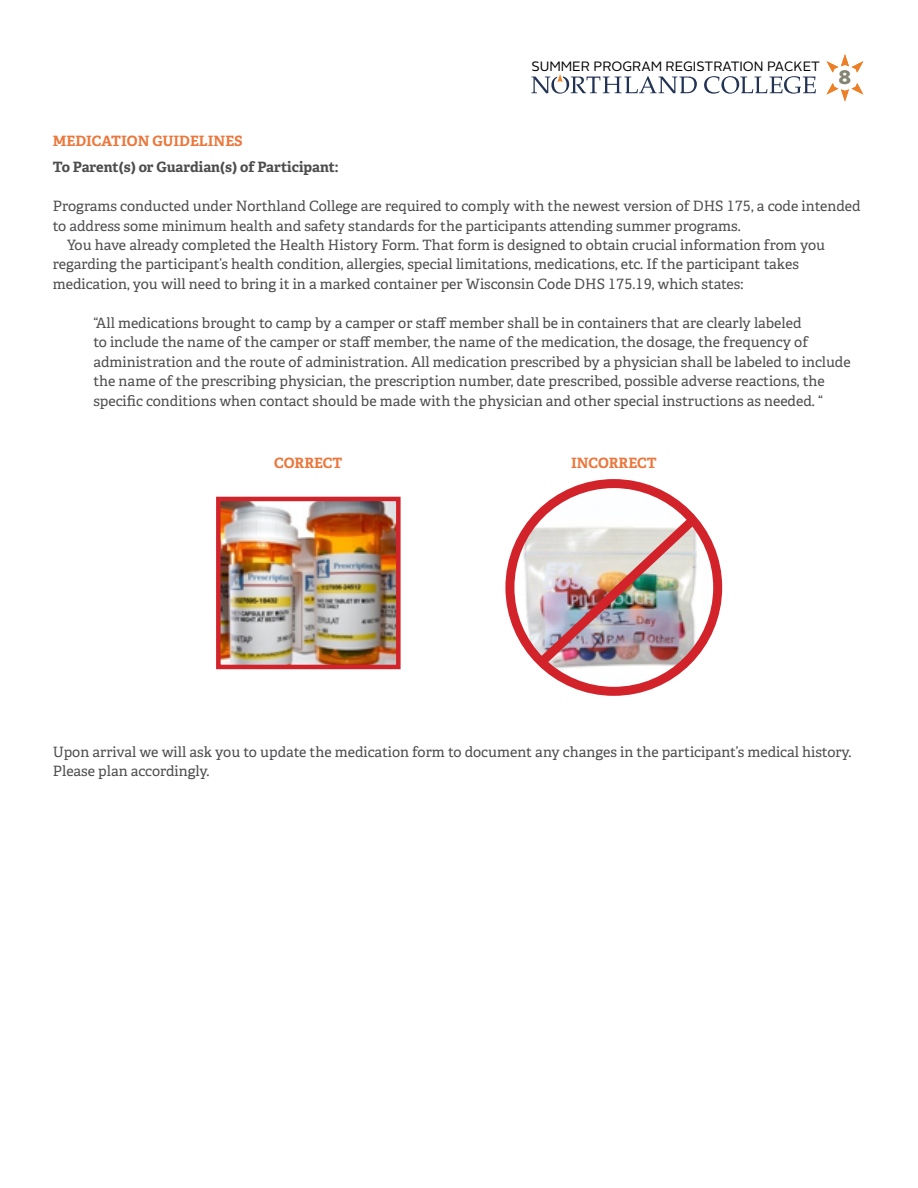
<style>
.page{position:relative;width:918px;height:1188px;background:#fff}
.page>*{position:absolute;margin:0;border:0;box-sizing:border-box;transform-origin:0 0}
.t1{font:900 19.5px "Alright Sans";color:#848475}
.t2{font:14.25px/19.5px "Adelle";color:#4d4d4f}
.t3{font:700 14.25px "Adelle";color:#4d4d4f}
.t4{font:700 14.25px "Adelle";color:#eb773c}
.t5{font:13.5px "Alright Sans";color:#000}
</style>
<div class="page">
<svg style="left:531px;top:74px;width:166px;height:20px"></svg>
<svg style="left:704px;top:76px;width:112px;height:18px"></svg>
<svg style="left:827px;top:54px;width:36px;height:18px"></svg>
<svg style="left:827px;top:83px;width:36px;height:18px"></svg>
<img style="left:221px;top:502px;width:175px;height:162px">
<div style="left:216px;top:497px;width:185px;height:172px;border:4px solid #d2232a"></div>
<img style="left:511px;top:496px;width:198px;height:195px">
<div style="left:505px;top:479px;width:217px;height:217px;border:9px solid #d2232a;border-radius:50%"></div>
<img style="left:526px;top:506px;width:181px;height:171px">
<p class="t5" style="left:531px;top:57px;width:290px">SUMMER PROGRAM REGISTRATION PACKET</p>
<h1 class="t1" style="left:839px;top:63px;width:14px">8</h1>
<p class="t4" style="left:53px;top:132px;width:191px">MEDICATION GUIDELINES</p>
<p class="t3" style="left:53px;top:158px;width:287px">To Parent(s) or Guardian(s) of Participant:</p>
<p class="t2" style="left:53px;top:196px;width:809px">Programs conducted under Northland College are required to comply with the newest version of DHS 175, a code intended</p>
<p class="t2" style="left:53px;top:216px;width:689px">to address some minimum health and safety standards for the participants attending summer programs.</p>
<p class="t2" style="left:67px;top:235px;width:759px">You have already completed the Health History Form. That form is designed to obtain crucial information from you</p>
<p class="t2" style="left:53px;top:255px;width:748px">regarding the participant’s health condition, allergies, special limitations, medications, etc. If the participant takes</p>
<p class="t2" style="left:53px;top:274px;width:692px">medication, you will need to bring it in a marked container per Wisconsin Code DHS 175.19, which states:</p>
<p class="t2" style="left:93px;top:313px;width:759px">“All medications brought to camp by a camper or staff member shall be in containers that are clearly labeled<br>to include the name of the camper or staff member, the name of the medication, the dosage, the frequency of administration and the route of administration. All medication prescribed by a physician shall be labeled to include the name of the prescribing physician, the prescription number, date prescribed, possible adverse reactions, the specific conditions when contact should be made with the physician and other special instructions as needed. “</p>
<p class="t4" style="left:274px;top:454px;width:70px">CORRECT</p>
<p class="t4" style="left:571px;top:454px;width:87px">INCORRECT</p>
<p class="t2" style="left:53px;top:742px;width:800px">Upon arrival we will ask you to update the medication form to document any changes in the participant’s medical history.<br>Please plan accordingly.</p>
</div>
